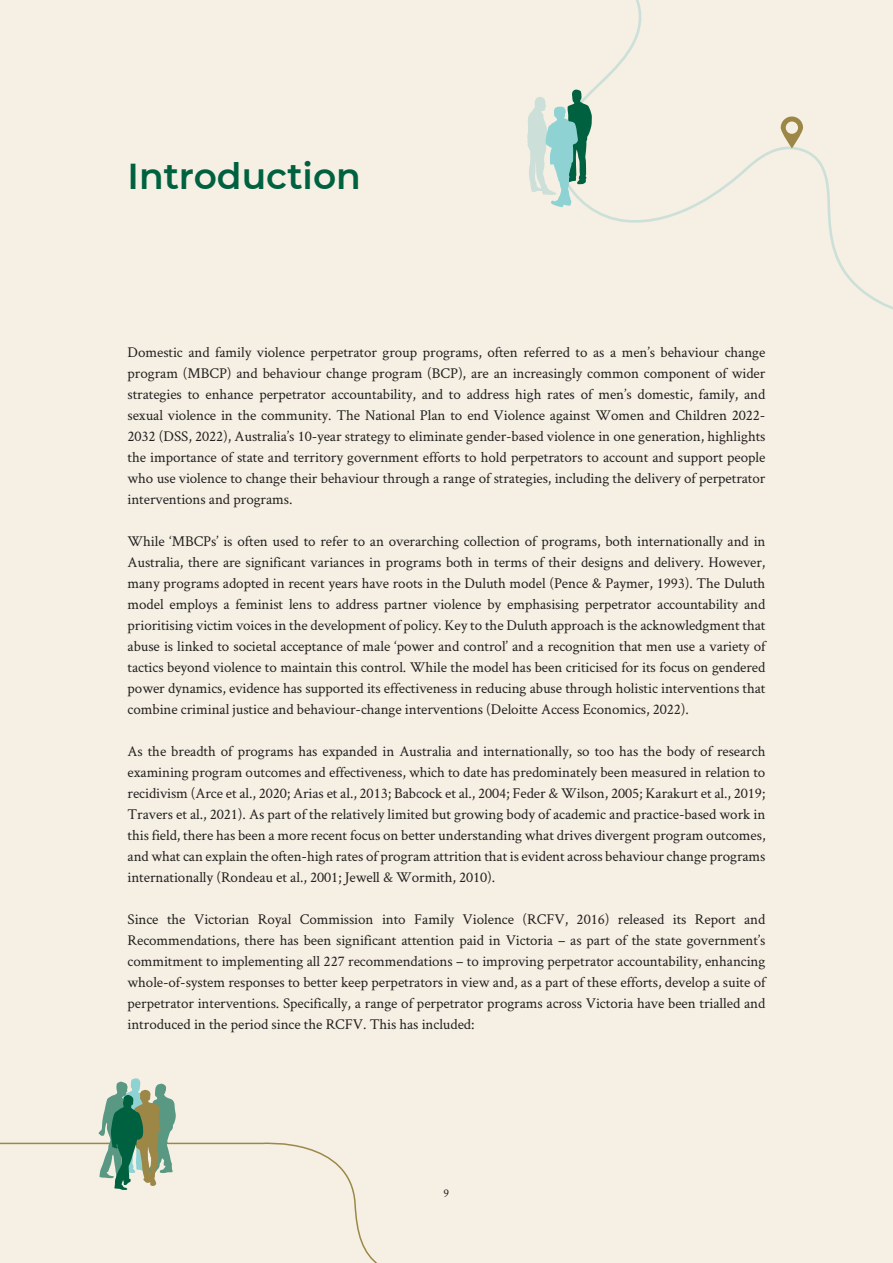
<style>
.page{position:relative;width:893px;height:1263px;background:#f5f0e3}
.page>*{position:absolute;margin:0;border:0;box-sizing:border-box;transform-origin:0 0}
.Heading_1{font:600 36px "Montserrat";color:#006140}
.Body_10_pt{font:15px/21px "Crimson Text";letter-spacing:-.005em;color:#231f20;text-align:justify}
.t1{font:12px "Crimson Text";color:#231f20}
</style>
<div class="page">
<svg style="left:561px;top:0;width:332px;height:310px"></svg>
<svg style="left:781px;top:116px;width:22px;height:32px"></svg>
<svg style="left:527px;top:90px;width:65px;height:117px"></svg>
<svg style="left:0;top:1142px;width:377px;height:121px"></svg>
<svg style="left:98px;top:1078px;width:78px;height:112px"></svg>
<p class="Heading_1" style="left:128px;top:151px;width:235px">Introduction</p>
<p class="Body_10_pt" style="left:128px;top:341px;width:639px">Domestic and family violence perpetrator group programs, often referred to as a men’s behaviour change program (MBCP) and behaviour change program (BCP), are an increasingly common component of wider strategies to enhance perpetrator accountability, and to address high rates of men’s domestic, family, and sexual violence in the community. The National Plan to end Violence against Women and Children 2022- 2032 (DSS, 2022), Australia’s 10-year strategy to eliminate gender-based violence in one generation, highlights the importance of state and territory government efforts to hold perpetrators to account and support people who use violence to change their behaviour through a range of strategies, including the delivery of perpetrator interventions and programs.</p>
<p class="Body_10_pt" style="left:128px;top:530px;width:639px">While ‘MBCPs’ is often used to refer to an overarching collection of programs, both internationally and in Australia, there are significant variances in programs both in terms of their designs and delivery. However, many programs adopted in recent years have roots in the Duluth model (Pence &amp; Paymer, 1993). The Duluth model employs a feminist lens to address partner violence by emphasising perpetrator accountability and prioritising victim voices in the development of policy. Key to the Duluth approach is the acknowledgment that abuse is linked to societal acceptance of male ‘power and control’ and a recognition that men use a variety of tactics beyond violence to maintain this control. While the model has been criticised for its focus on gendered power dynamics, evidence has supported its effectiveness in reducing abuse through holistic interventions that combine criminal justice and behaviour-change interventions (Deloitte Access Economics, 2022).</p>
<p class="Body_10_pt" style="left:128px;top:740px;width:639px">As the breadth of programs has expanded in Australia and internationally, so too has the body of research examining program outcomes and effectiveness, which to date has predominately been measured in relation to recidivism (Arce et al., 2020; Arias et al., 2013; Babcock et al., 2004; Feder &amp; Wilson, 2005; Karakurt et al., 2019; Travers et al., 2021). As part of the relatively limited but growing body of academic and practice-based work in this field, there has been a more recent focus on better understanding what drives divergent program outcomes, and what can explain the often-high rates of program attrition that is evident across behaviour change programs internationally (Rondeau et al., 2001; Jewell &amp; Wormith, 2010).</p>
<p class="Body_10_pt" style="left:128px;top:908px;width:639px">Since the Victorian Royal Commission into Family Violence (RCFV, 2016) released its Report and Recommendations, there has been significant attention paid in Victoria – as part of the state government’s commitment to implementing all 227 recommendations – to improving perpetrator accountability, enhancing whole-of-system responses to better keep perpetrators in view and, as a part of these efforts, develop a suite of perpetrator interventions. Specifically, a range of perpetrator programs across Victoria have been trialled and introduced in the period since the RCFV. This has included:</p>
<p class="t1" style="left:444px;top:1185px;width:7px">9</p>
</div>
